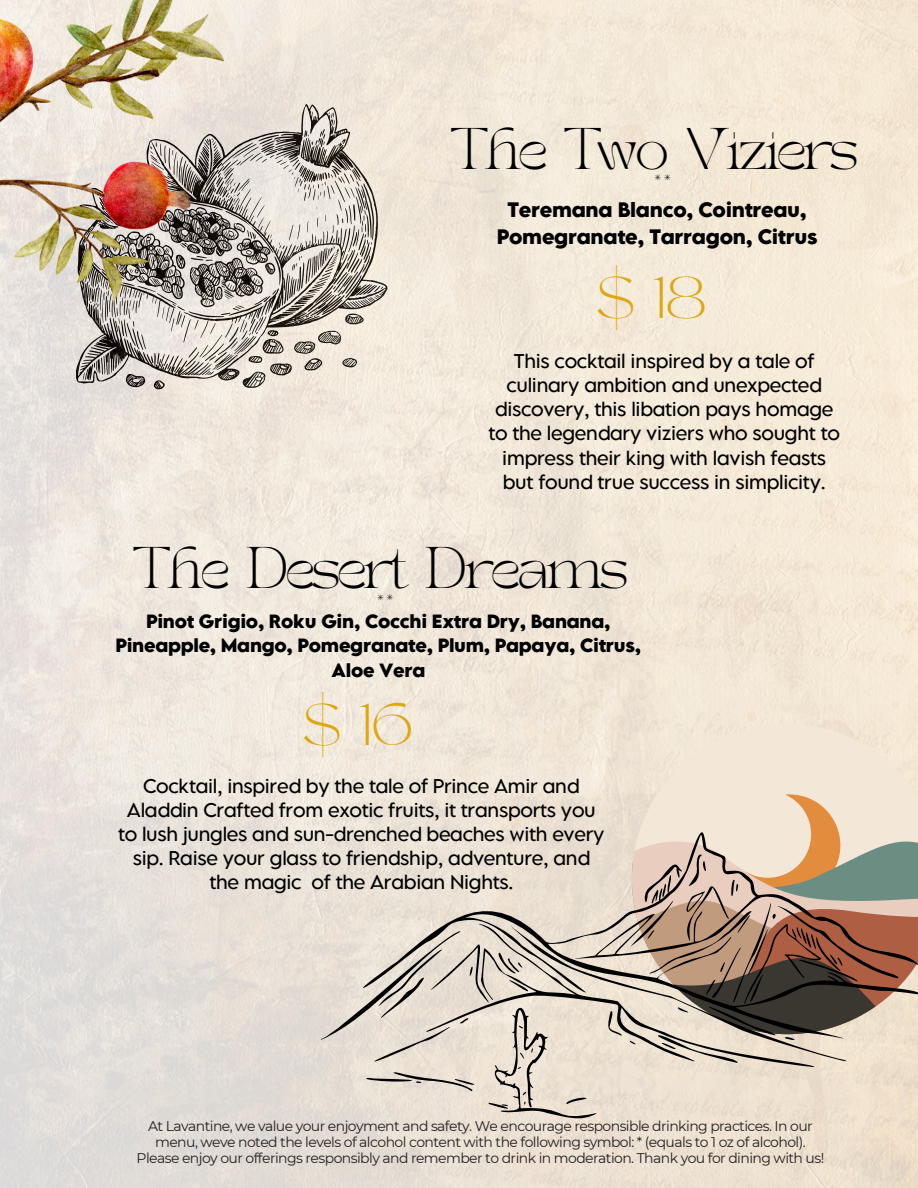
<style>
.page{position:relative;width:918px;height:1188px;background:#fff}
.page>*{position:absolute;margin:0;border:0;box-sizing:border-box;transform-origin:0 0}
.t1{font:41.1px/46.5px "TANTWINKLE";letter-spacing:-.11em;color:#000;text-align:center}
.t2{font:41.1px "TANTWINKLE";color:#dca70f}
.t3{font:700 18.6px/27px "Safaa";letter-spacing:-.02em;color:#000;text-align:center}
.t4{font:17.7px/24.2px "Safaa";letter-spacing:-.015em;color:#000;text-align:center}
.t5{font:700 17.1px/24.8px "Safaa";letter-spacing:-.02em;color:#000;text-align:center}
.t6{font:13.95px/16.4px "Montserrat";letter-spacing:-.04em;color:#231f20;text-align:center}
</style>
<div class="page">
<img style="left:0;top:0;width:918px;height:1188px">
<img style="left:0;top:0;width:223px;height:483px">
<div style="left:632px;top:724px;width:286px;height:70px;background:#f3e8d7"></div>
<svg style="left:360px;top:823px;width:270px;height:108px;background:#e8dfd2"></svg>
<svg style="left:481px;top:900px;width:381px;height:168px;background:#d4cabc"></svg>
<svg style="left:605px;top:1009px;width:17px;height:27px"></svg>
<svg style="left:630px;top:794px;width:288px;height:269px;background:#b39f8c"></svg>
<svg style="left:321px;top:931px;width:276px;height:187px;background:#d4cbc0"></svg>
<h2 class="t1" style="left:450px;top:133px;width:410px">The Two Viziers **</h2>
<h1 class="t3" style="left:497px;top:197px;width:322px">Teremana Blanco, Cointreau,<br>Pomegranate, Tarragon, Citrus</h1>
<h1 class="t2" style="left:594px;top:276px;width:115px">$ 18</h1>
<p class="t4" style="left:488px;top:350px;width:353px">This cocktail inspired by a tale of culinary ambition and unexpected discovery, this libation pays homage to the legendary viziers who sought to impress their king with lavish feasts but found true success in simplicity.</p>
<h3 class="t1" style="left:132px;top:551px;width:498px;line-height:47.8px">The Desert Dreams **</h3>
<h1 class="t5" style="left:115px;top:609px;width:527px">Pinot Grigio, Roku Gin, Cocchi Extra Dry, Banana,<br>Pineapple, Mango, Pomegranate, Plum, Papaya, Citrus,<br>Aloe Vera</h1>
<h1 class="t2" style="left:300px;top:703px;width:116px">$ 16</h1>
<h2 class="t4" style="left:118px;top:775px;width:488px">Cocktail, inspired by the tale of Prince Amir and Aladdin Crafted from exotic fruits, it transports you to lush jungles and sun-drenched beaches with every sip. Raise your glass to friendship, adventure, and the magic of the Arabian Nights.</h2>
<p class="t6" style="left:137px;top:1117px;width:689px">At Lavantine, we value your enjoyment and safety. We encourage responsible drinking practices. In our menu, weve noted the levels of alcohol content with the following symbol: * (equals to 1 oz of alcohol).<br>Please enjoy our offerings responsibly and remember to drink in moderation. Thank you for dining with us!</p>
</div>
